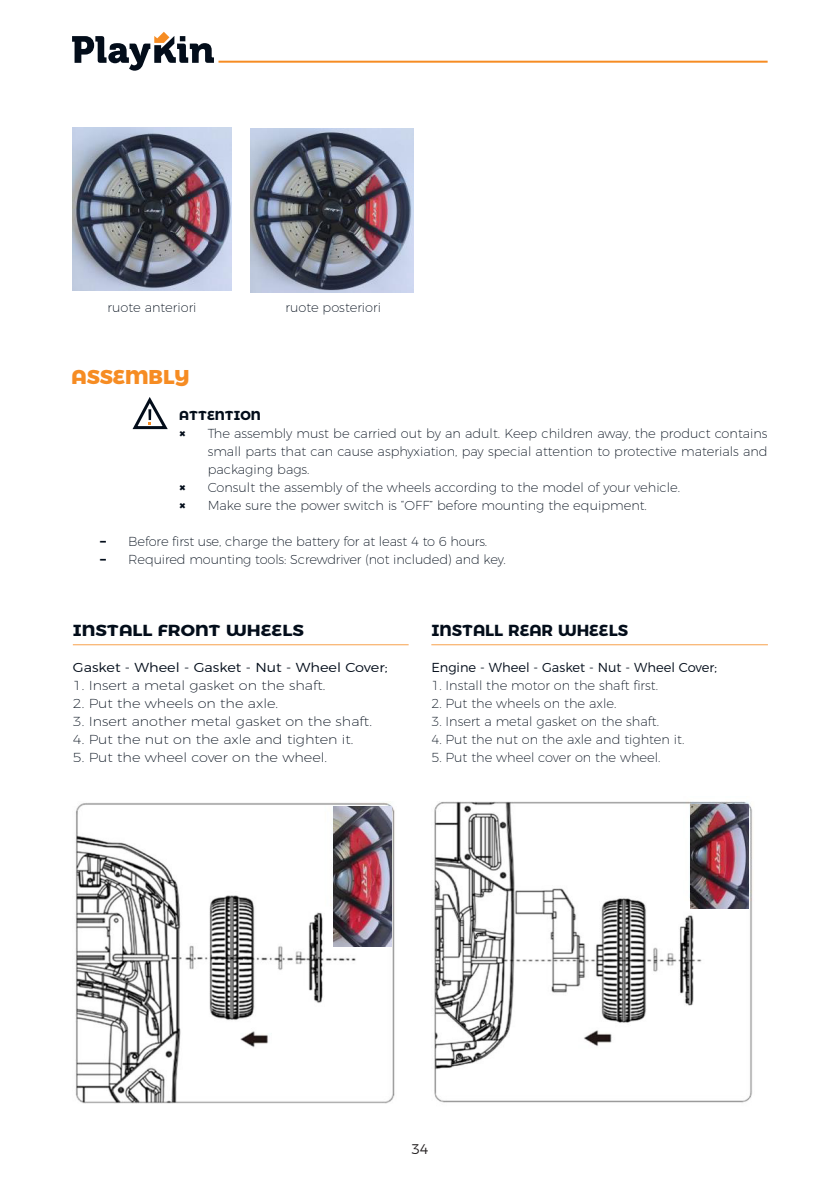
<style>
.page{position:relative;width:840px;height:1191px;background:#fff}
.page>*{position:absolute;margin:0;border:0;box-sizing:border-box;transform-origin:0 0}
.TITOL_PRINCIPAL_EN{font:800 20px "Montserrat Alternates";color:#f68c23}
.TITOL_2_ES{font:700 16px "Montserrat Alternates";color:#030d1a;scale:1.11 1}
.TITOL_2_ES-2{font:700 16px "Montserrat Alternates";color:#030d1a}
.t1{font:300 14px "Montserrat Alternates";color:#231f20}
.Interior{font:200 13px/18px "Montserrat";color:#030d1a;text-align:justify}
.Interior-2{font:200 13px "Montserrat";color:#030d1a;scale:1.11 1}
.Interior-3{font:300 13px "Montserrat";color:#030d1a;scale:1.11 1}
.Interior-4{font:300 13px "Montserrat";color:#030d1a}
.interior_dins_titol{font:700 13px "Montserrat Alternates";color:#030d1a}
.t2{font:900 13px "Montserrat";color:#030d1a}
.t3{font:800 13px "Montserrat";color:#030d1a}
</style>
<div class="page">
<svg style="left:72px;top:32px;width:142px;height:39px"></svg>
<hr style="left:218px;top:61px;width:549px;height:2px;background:#f68c23">
<svg style="left:132px;top:397px;width:36px;height:33px"></svg>
<hr style="left:73px;top:644px;width:335px;height:1px;background:#f8a14c">
<hr style="left:431px;top:644px;width:336px;height:1px;background:#f8a14c">
<img style="left:250px;top:128px;width:163px;height:164px">
<img style="left:73px;top:128px;width:158px;height:163px">
<img style="left:75px;top:802px;width:320px;height:301px">
<img style="left:333px;top:806px;width:58px;height:140px">
<img style="left:434px;top:801px;width:319px;height:302px">
<img style="left:690px;top:804px;width:57px;height:104px">
<p class="Interior" style="left:107px;top:297px;width:90px">ruote anteriori</p>
<p class="Interior" style="left:285px;top:297px;width:97px">ruote posteriori</p>
<p class="TITOL_PRINCIPAL_EN" style="left:71px;top:360px;width:119px">ASSEMBLY</p>
<p class="interior_dins_titol" style="left:179px;top:404px;width:83px">ATTENTION</p>
<p class="t2" style="left:179px;top:422px;width:8px">×</p>
<p class="Interior" style="left:207px;top:423px;width:561px">The assembly must be carried out by an adult. Keep children away, the product contains small parts that can cause asphyxiation, pay special attention to protective materials and packaging bags.</p>
<p class="t2" style="left:179px;top:476px;width:8px">×</p>
<p class="Interior" style="left:207px;top:477px;width:474px">Consult the assembly of the wheels according to the model of your vehicle.</p>
<p class="t2" style="left:179px;top:494px;width:8px">×</p>
<p class="Interior" style="left:207px;top:495px;width:440px">Make sure the power switch is “OFF” before mounting the equipment.</p>
<p class="t3" style="left:100px;top:530px;width:8px">−</p>
<p class="Interior" style="left:128px;top:531px;width:360px">Before first use, charge the battery for at least 4 to 6 hours.</p>
<p class="t3" style="left:100px;top:548px;width:8px">−</p>
<p class="Interior" style="left:128px;top:549px;width:379px">Required mounting tools: Screwdriver (not included) and key.</p>
<p class="TITOL_2_ES" style="left:73px;top:617px;width:209px">INSTALL FRONT WHEELS</p>
<p class="Interior-3" style="left:73px;top:657px;width:285px">Gasket - Wheel - Gasket - Nut - Wheel Cover;</p>
<p class="Interior-2" style="left:73px;top:675px;width:229px">1. Insert a metal gasket on the shaft.</p>
<p class="Interior-2" style="left:73px;top:693px;width:186px">2. Put the wheels on the axle.</p>
<p class="Interior-2" style="left:73px;top:711px;width:271px">3. Insert another metal gasket on the shaft.</p>
<p class="Interior-2" style="left:73px;top:729px;width:254px">4. Put the nut on the axle and tighten it.</p>
<p class="Interior-2" style="left:73px;top:747px;width:230px">5. Put the wheel cover on the wheel.</p>
<p class="TITOL_2_ES-2" style="left:431px;top:617px;width:198px">INSTALL REAR WHEELS</p>
<p class="Interior-4" style="left:431px;top:657px;width:287px">Engine - Wheel - Gasket - Nut - Wheel Cover;</p>
<p class="Interior" style="left:431px;top:675px;width:228px">1. Install the motor on the shaft first.</p>
<p class="Interior" style="left:431px;top:693px;width:186px">2. Put the wheels on the axle.</p>
<p class="Interior" style="left:431px;top:711px;width:229px">3. Insert a metal gasket on the shaft.</p>
<p class="Interior" style="left:431px;top:729px;width:254px">4. Put the nut on the axle and tighten it.</p>
<p class="Interior" style="left:431px;top:747px;width:231px">5. Put the wheel cover on the wheel.</p>
<p class="t1" style="left:411px;top:1138px;width:19px">34</p>
</div>
